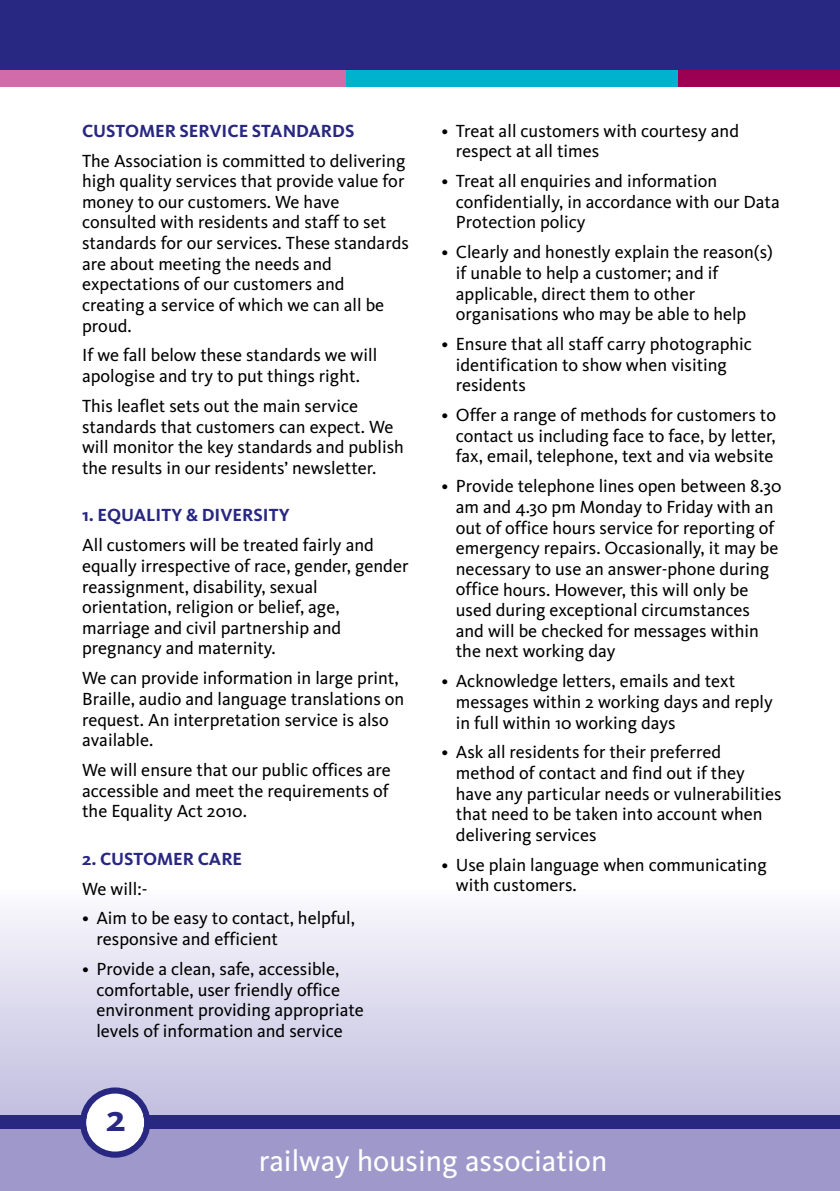
<style>
.page{position:relative;width:840px;height:1191px;background:#fff}
.page>*{position:absolute;margin:0;border:0;box-sizing:border-box;transform-origin:0 0}
.t1{font:700 38.4px "Kievit";color:#282781}
.t2{font:30.4px "Kievit";color:#fff}
.t3{font:18.2px/20.6px "Kievit";color:#000}
.t4{font:700 18.2px "Kievit";color:#282781}
</style>
<div class="page">
<svg style="left:0;top:911px;width:839px;height:204px"></svg>
<div style="left:0;top:0;width:839px;height:70px;background:#282781"></div>
<div style="left:670px;top:70px;width:169px;height:17px;background:#9c0052"></div>
<div style="left:341px;top:70px;width:336px;height:17px;background:#00b2cd"></div>
<div style="left:0;top:70px;width:346px;height:17px;background:#d26baa"></div>
<div style="left:0;top:1129px;width:839px;height:62px;background:#9f99cb"></div>
<div style="left:0;top:1115px;width:839px;height:14px;background:#282781"></div>
<svg style="left:80px;top:1087px;width:70px;height:70px"></svg>
<p class="t4" style="left:82px;top:120px;width:274px">CUSTOMER SERVICE STANDARDS</p>
<p class="t3" style="left:82px;top:150px;width:328px">The Association is committed to delivering high quality services that provide value for money to our customers. We have consulted with residents and staff to set standards for our services. These standards are about meeting the needs and expectations of our customers and creating a service of which we can all be proud.</p>
<p class="t3" style="left:82px;top:345px;width:296px">If we fall below these standards we will apologise and try to put things right.</p>
<p class="t3" style="left:82px;top:396px;width:323px">This leaflet sets out the main service standards that customers can expect. We will monitor the key standards and publish the results in our residents’ newsletter.</p>
<p class="t4" style="left:82px;top:504px;width:209px">1. EQUALITY &amp; DIVERSITY</p>
<p class="t3" style="left:82px;top:535px;width:328px">All customers will be treated fairly and equally irrespective of race, gender, gender reassignment, disability, sexual orientation, religion or belief, age, marriage and civil partnership and pregnancy and maternity.</p>
<p class="t3" style="left:82px;top:668px;width:323px">We can provide information in large print, Braille, audio and language translations on request. An interpretation service is also available.</p>
<p class="t3" style="left:82px;top:760px;width:310px">We will ensure that our public offices are accessible and meet the requirements of the Equality Act 2010.</p>
<p class="t4" style="left:82px;top:847px;width:161px">2. CUSTOMER CARE</p>
<p class="t3" style="left:82px;top:878px;width:67px">We will:-</p>
<p class="t3" style="left:96px;top:908px;width:260px;text-indent:-14px">• Aim to be easy to contact, helpful, responsive and efficient</p>
<p class="t3" style="left:96px;top:958px;width:269px;text-indent:-14px">• Provide a clean, safe, accessible, comfortable, user friendly office environment providing appropriate levels of information and service</p>
<h1 class="t1" style="left:106px;top:1095px;width:21px">2</h1>
<p class="t3" style="left:455px;top:121px;width:284px;text-indent:-14px">• Treat all customers with courtesy and respect at all times</p>
<p class="t3" style="left:455px;top:171px;width:325px;text-indent:-14px">• Treat all enquiries and information confidentially, in accordance with our Data<br>Protection policy</p>
<p class="t3" style="left:455px;top:242px;width:318px;text-indent:-14px">• Clearly and honestly explain the reason(s) if unable to help a customer; and if applicable, direct them to other organisations who may be able to help</p>
<p class="t3" style="left:455px;top:334px;width:297px;text-indent:-14px">• Ensure that all staff carry photographic identification to show when visiting residents</p>
<p class="t3" style="left:455px;top:405px;width:321px;text-align:justify;text-indent:-14px">• Offer a range of methods for customers to contact us including face to face, by letter, fax, email, telephone, text and via website</p>
<p class="t3" style="left:455px;top:476px;width:327px;text-indent:-14px">• Provide telephone lines open between 8.30 am and 4.30 pm Monday to Friday with an out of office hours service for reporting of emergency repairs. Occasionally, it may be necessary to use an answer-phone during office hours. However, this will only be used during exceptional circumstances and will be checked for messages within the next working day</p>
<p class="t3" style="left:455px;top:671px;width:318px;text-indent:-14px">• Acknowledge letters, emails and text messages within 2 working days and reply in full within 10 working days</p>
<p class="t3" style="left:455px;top:742px;width:327px;text-indent:-14px">• Ask all residents for their preferred method of contact and find out if they have any particular needs or vulnerabilities that need to be taken into account when delivering services</p>
<p class="t3" style="left:455px;top:854px;width:312px;text-indent:-14px">• Use plain language when communicating with customers.</p>
<h2 class="t2" style="left:258px;top:1143px;width:350px">railway housing association</h2>
</div>
